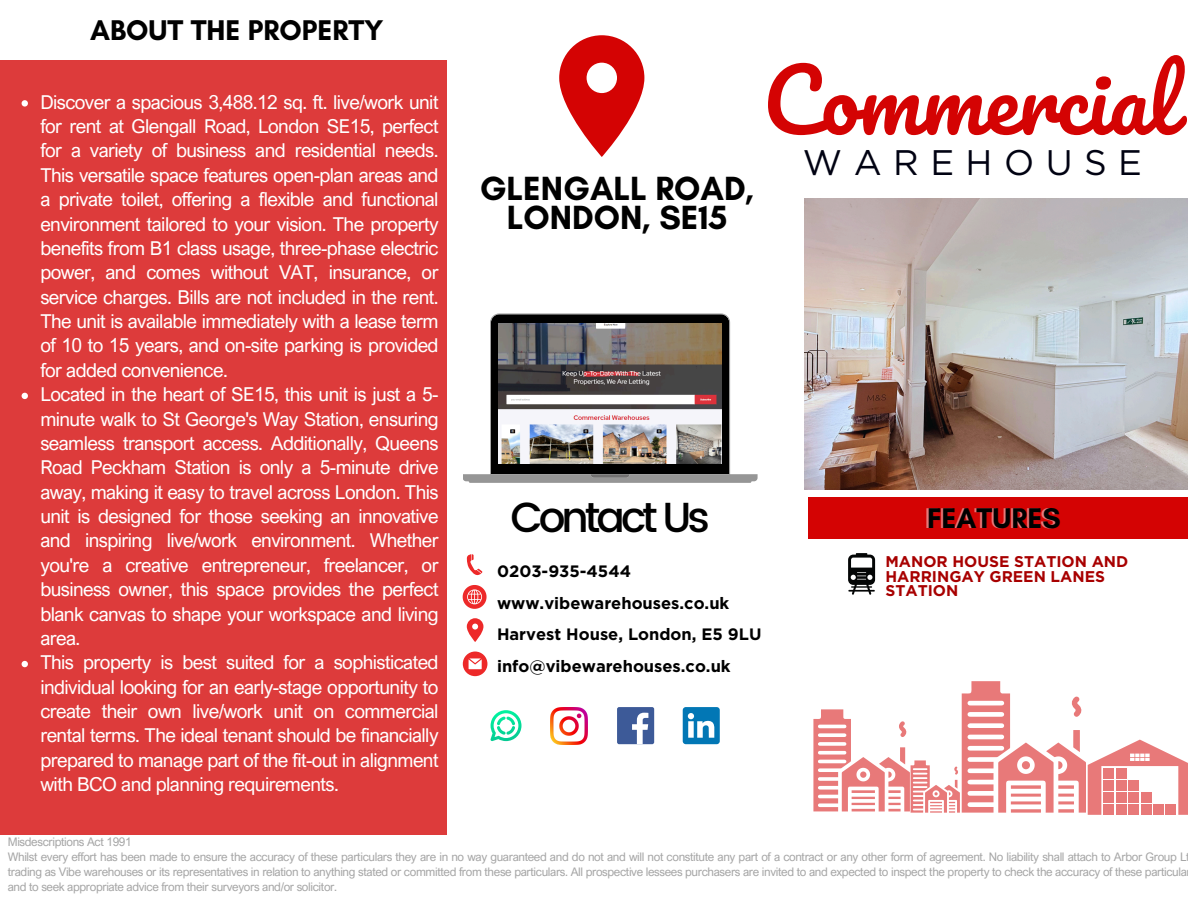
<style>
.page{position:relative;width:1188px;height:918px;background:#fff}
.page>*{position:absolute;margin:0;border:0;box-sizing:border-box;transform-origin:0 0}
.t1{font:84.75px "Pacifico";color:#d40303}
.t2{font:500 42px "Poppins";letter-spacing:-.095em;color:#000}
.t3{font:35.55px "Gotham";letter-spacing:.325em;color:#010212}
.t4{font:700 34.2px/28.5px "Glacial Indifference";color:#000;text-align:center}
.t5{font:700 29.1px "Glacial Indifference";color:#000}
.t6{font:19.2px/24.5px "Arial Nova";letter-spacing:-.03em;color:#fff;text-align:justify}
.t7{font:700 16.5px "Gotham";color:#000}
.t8{font:700 15.45px/14.7px "Gotham";color:#a80000}
.t9{font:11.85px/14.7px "Arial Nova";letter-spacing:-.03em;color:#a6a6a6}
</style>
<div class="page">
<div style="left:808px;top:497px;width:380px;height:41px;background:#d40303"></div>
<div style="left:0;top:60px;width:447px;height:775px;background:#dd3b3b"></div>
<svg style="left:559px;top:35px;width:85px;height:122px"></svg>
<svg style="left:813px;top:681px;width:375px;height:134px"></svg>
<div style="left:1104px;top:768px;width:10px;height:10px;background:#e87979"></div>
<div style="left:1116px;top:768px;width:10px;height:10px;background:#e87979"></div>
<div style="left:1104px;top:780px;width:10px;height:10px;background:#e87979"></div>
<div style="left:1116px;top:780px;width:10px;height:10px;background:#e87979"></div>
<div style="left:1129px;top:780px;width:10px;height:10px;background:#e87979"></div>
<div style="left:1104px;top:792px;width:10px;height:11px;background:#e87979"></div>
<div style="left:1116px;top:792px;width:10px;height:11px;background:#e87979"></div>
<div style="left:1129px;top:792px;width:10px;height:11px;background:#e87979"></div>
<div style="left:1141px;top:792px;width:10px;height:11px;background:#e87979"></div>
<div style="left:1104px;top:805px;width:10px;height:10px;background:#e87979"></div>
<div style="left:1116px;top:805px;width:10px;height:10px;background:#e87979"></div>
<div style="left:1129px;top:805px;width:10px;height:10px;background:#e87979"></div>
<div style="left:1141px;top:805px;width:10px;height:10px;background:#e87979"></div>
<div style="left:1153px;top:805px;width:11px;height:10px;background:#e87979"></div>
<div style="left:1166px;top:805px;width:10px;height:10px;background:#e87979"></div>
<svg style="left:22px;top:100px;width:6px;height:7px"></svg>
<svg style="left:22px;top:393px;width:6px;height:6px"></svg>
<svg style="left:22px;top:661px;width:6px;height:6px"></svg>
<svg style="left:848px;top:553px;width:27px;height:42px"></svg>
<img style="left:551px;top:707px;width:37px;height:37px">
<div style="left:617px;top:707px;width:37px;height:37px;background:#3d5a98;border-radius:2px"></div>
<svg style="left:632px;top:713px;width:16px;height:31px"></svg>
<svg style="left:683px;top:707px;width:37px;height:37px"></svg>
<svg style="left:490px;top:710px;width:31px;height:31px"></svg>
<svg style="left:463px;top:313px;width:294px;height:168px"></svg>
<svg style="left:469px;top:314px;width:283px;height:169px"></svg>
<img style="left:498px;top:324px;width:224px;height:140px">
<svg style="left:467px;top:554px;width:15px;height:22px"></svg>
<svg style="left:463px;top:585px;width:23px;height:24px"></svg>
<svg style="left:467px;top:618px;width:16px;height:24px"></svg>
<svg style="left:463px;top:652px;width:24px;height:24px"></svg>
<img style="left:805px;top:198px;width:383px;height:291px">
<p class="t5" style="left:90px;top:13px;width:295px">ABOUT THE PROPERTY</p>
<p class="t6" style="left:40px;top:89px;width:400px">Discover a spacious 3,488.12 sq. ft. live/work unit for rent at Glengall Road, London SE15, perfect for a variety of business and residential needs.<br>This versatile space features open-plan areas and a private toilet, offering a flexible and functional environment tailored to your vision. The property benefits from B1 class usage, three-phase electric power, and comes without VAT, insurance, or service charges. Bills are not included in the rent.<br>The unit is available immediately with a lease term of 10 to 15 years, and on-site parking is provided for added convenience.</p>
<p class="t6" style="left:40px;top:382px;width:400px">Located in the heart of SE15, this unit is just a 5- minute walk to St George's Way Station, ensuring seamless transport access. Additionally, Queens Road Peckham Station is only a 5-minute drive away, making it easy to travel across London. This unit is designed for those seeking an innovative and inspiring live/work environment. Whether you're a creative entrepreneur, freelancer, or business owner, this space provides the perfect blank canvas to shape your workspace and living area.</p>
<p class="t6" style="left:40px;top:650px;width:400px">This property is best suited for a sophisticated individual looking for an early-stage opportunity to create their own live/work unit on commercial rental terms. The ideal tenant should be financially prepared to manage part of the fit-out in alignment with BCO and planning requirements.</p>
<h5 class="t4" style="left:480px;top:174px;width:276px">GLENGALL ROAD,<br>LONDON, SE15</h5>
<p class="t1" style="left:763px;top:56px;width:415px">Commercial</p>
<p class="t3" style="left:803px;top:141px;width:341px">WAREHOUSE</p>
<h3 class="t2" style="left:510px;top:493px;width:201px">Contact Us</h3>
<p class="t7" style="left:497px;top:561px;width:136px">0203-935-4544</p>
<h2 class="t7" style="left:497px;top:593px;width:234px">www.vibewarehouses.co.uk</h2>
<h5 class="t7" style="left:497px;top:624px;width:266px">Harvest House, London, E5 9LU</h5>
<p class="t7" style="left:497px;top:656px;width:235px">info@vibewarehouses.co.uk</p>
<h1 class="t5" style="left:927px;top:500px;width:135px">FEATURES</h1>
<h4 class="t8" style="left:885px;top:554px;width:244px">MANOR HOUSE STATION AND<br>HARRINGAY GREEN LANES<br>STATION</h4>
<p class="t9" style="left:8px;top:834px;width:1183px">Misdescriptions Act 1991<br>Whilst every effort has been made to ensure the accuracy of these particulars they are in no way guaranteed and do not and will not constitute any part of a contract or any other form of agreement. No liability shall attach to Arbor Group Lt trading as Vibe warehouses or its representatives in relation to anything stated or committed from these particulars. All prospective lessees purchasers are invited to and expected to inspect the property to check the accuracy of these particula and to seek appropriate advice from their surveyors and/or solicitor.</p>
</div>
